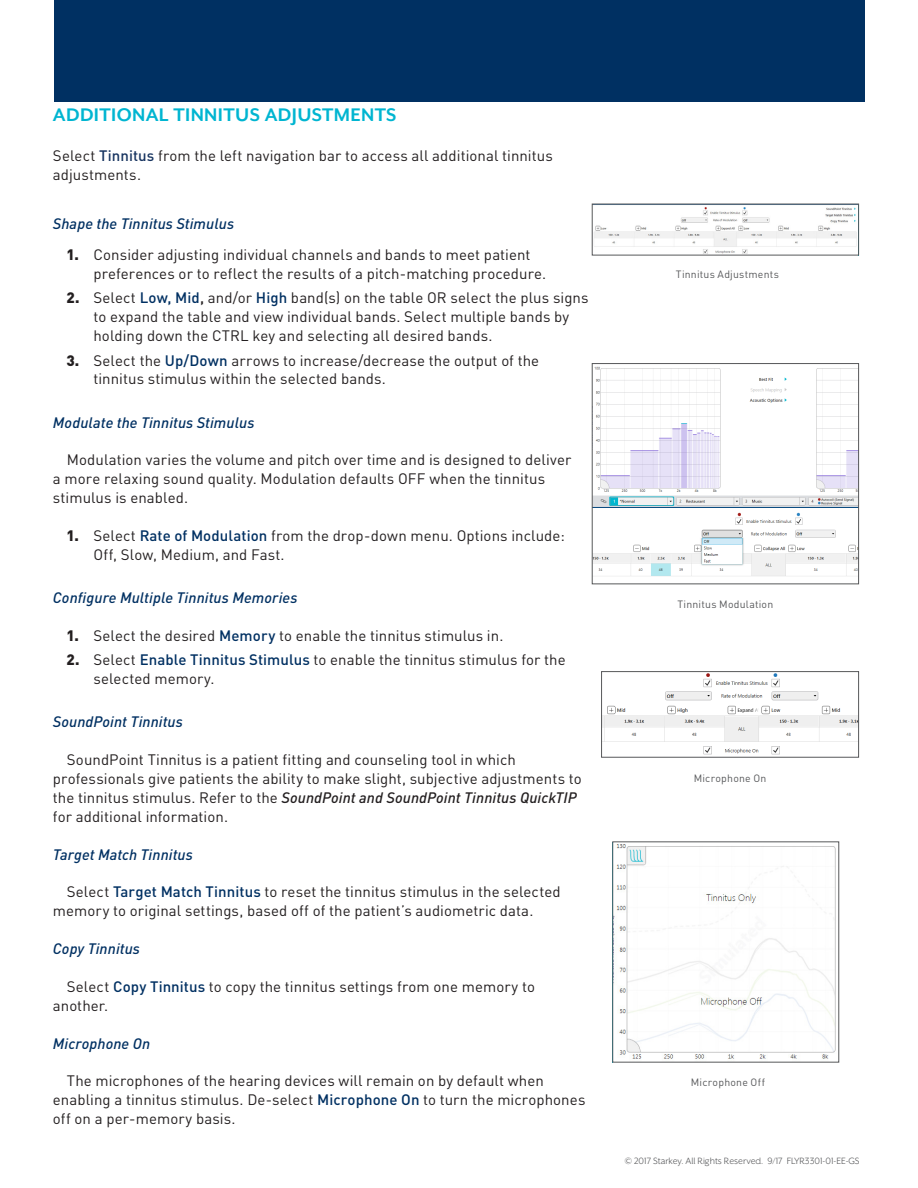
<style>
.page{position:relative;width:918px;height:1188px;background:#fff}
.page>*{position:absolute;margin:0;border:0;box-sizing:border-box;transform-origin:0 0}
._3-Section_Head{font:700 21px "Mr Eaves XL San OT";letter-spacing:.02em;color:#00b5d1}
._5-Body_Copy{font:15px/18.9px "DINOT";letter-spacing:.005em;color:#231f20}
._5-Body_Copy-2{font:italic 500 15px "DINOT";letter-spacing:.005em;color:#003062}
._3-Section_Head-2{font:15px/18.9px "DINOT";letter-spacing:.005em;color:#231f20}
._3-Section_Head-3{font:italic 500 15px "DINOT";letter-spacing:.005em;color:#003062}
._6-Figure_Copy{font:10.5px "DINOT";letter-spacing:.025em;color:#57585a}
.Product_Color{font:10.5px "Mr Eaves XL San OT";color:#57585a}
.s1{font-weight:500;color:#173460}
.s2{font-weight:900}
.s3{font-weight:500;color:#003062}
.s4{font-weight:500}
.s5{font-weight:500;font-style:italic}
</style>
<div class="page">
<div style="left:54px;top:0;width:810px;height:102px;background:#003062"></div>
<img style="left:603px;top:673px;width:254px;height:82px">
<div style="left:601px;top:671px;width:258px;height:87px;border:1px solid #57585a"></div>
<img style="left:594px;top:366px;width:263px;height:210px">
<div style="left:592px;top:363px;width:267px;height:221px;border:1px solid #57585a"></div>
<img style="left:594px;top:207px;width:263px;height:46px">
<div style="left:592px;top:204px;width:267px;height:51px;border:1px solid #57585a"></div>
<img style="left:614px;top:844px;width:222px;height:215px">
<div style="left:612px;top:841px;width:227px;height:222px;border:1px solid #57585a"></div>
<p class="_3-Section_Head" style="left:53px;top:103px;width:345px">ADDITIONAL TINNITUS ADJUSTMENTS</p>
<p class="_3-Section_Head-2" style="left:53px;top:146px;width:501px">Select <span class="s1">Tinnitus</span> from the left navigation bar to access all additional tinnitus adjustments.</p>
<p class="_3-Section_Head-3" style="left:53px;top:214px;width:183px">Shape the Tinnitus Stimulus</p>
<p class="_5-Body_Copy" style="left:93px;top:245px;width:454px;text-indent:-27px"><span class="s2">1.</span> Consider adjusting individual channels and bands to meet patient preferences or to reflect the results of a pitch-matching procedure.</p>
<p class="_5-Body_Copy" style="left:93px;top:288px;width:497px;text-indent:-27px"><span class="s2">2.</span> Select <span class="s3">Low, Mid</span><span class="s4">,</span> and/or <span class="s3">High</span> band(s) on the table OR select the plus signs to expand the table and view individual bands. Select multiple bands by holding down the CTRL key and selecting all desired bands.</p>
<p class="_5-Body_Copy" style="left:93px;top:350px;width:447px;text-indent:-27px"><span class="s2">3.</span> Select the <span class="s3">Up/Down</span> arrows to increase/decrease the output of the tinnitus stimulus within the selected bands.</p>
<p class="_5-Body_Copy-2" style="left:53px;top:413px;width:203px">Modulate the Tinnitus Stimulus</p>
<p class="_5-Body_Copy" style="left:53px;top:450px;width:520px;text-indent:14px">Modulation varies the volume and pitch over time and is designed to deliver a more relaxing sound quality. Modulation defaults OFF when the tinnitus stimulus is enabled.</p>
<p class="_5-Body_Copy" style="left:93px;top:526px;width:473px;text-indent:-27px"><span class="s2">1.</span> Select <span class="s3">Rate of Modulation</span> from the drop-down menu. Options include:<br>Off, Slow, Medium, and Fast.</p>
<p class="_5-Body_Copy-2" style="left:53px;top:588px;width:246px">Configure Multiple Tinnitus Memories</p>
<p class="_5-Body_Copy" style="left:66px;top:626px;width:438px"><span class="s2">1.</span> Select the desired <span class="s3">Memory</span> to enable the tinnitus stimulus in.</p>
<p class="_5-Body_Copy" style="left:93px;top:650px;width:474px;text-indent:-27px"><span class="s2">2.</span> Select <span class="s3">Enable Tinnitus Stimulus</span> to enable the tinnitus stimulus for the selected memory.</p>
<p class="_5-Body_Copy-2" style="left:53px;top:712px;width:132px">SoundPoint Tinnitus</p>
<p class="_5-Body_Copy" style="left:53px;top:750px;width:530px;text-indent:14px">SoundPoint Tinnitus is a patient fitting and counseling tool in which professionals give patients the ability to make slight, subjective adjustments to the tinnitus stimulus. Refer to the <span class="s5">SoundPoint and SoundPoint Tinnitus QuickTIP </span>for additional information.</p>
<p class="_5-Body_Copy-2" style="left:53px;top:845px;width:142px">Target Match Tinnitus</p>
<p class="_5-Body_Copy" style="left:53px;top:882px;width:509px;text-indent:14px">Select <span class="s3">Target Match Tinnitus</span> to reset the tinnitus stimulus in the selected memory to original settings, based off of the patient’s audiometric data.</p>
<p class="_5-Body_Copy-2" style="left:53px;top:939px;width:89px">Copy Tinnitus</p>
<p class="_5-Body_Copy" style="left:53px;top:977px;width:484px;text-indent:14px">Select <span class="s3">Copy Tinnitus</span> to copy the tinnitus settings from one memory to another.</p>
<p class="_5-Body_Copy-2" style="left:53px;top:1034px;width:99px">Microphone On</p>
<p class="_5-Body_Copy" style="left:53px;top:1071px;width:534px;text-indent:14px">The microphones of the hearing devices will remain on by default when enabling a tinnitus stimulus. De-select <span class="s3">Microphone On</span> to turn the microphones off on a per-memory basis.</p>
<p class="_6-Figure_Copy" style="left:676px;top:268px;width:105px">Tinnitus Adjustments</p>
<p class="_6-Figure_Copy" style="left:677px;top:598px;width:97px">Tinnitus Modulation</p>
<p class="_6-Figure_Copy" style="left:694px;top:772px;width:74px">Microphone On</p>
<p class="_6-Figure_Copy" style="left:691px;top:1076px;width:76px">Microphone Off</p>
<p class="Product_Color" style="left:625px;top:1156px;width:236px">© 2017 Starkey. All Rights Reserved. 9/17 FLYR3301-01-EE-GS</p>
</div>
